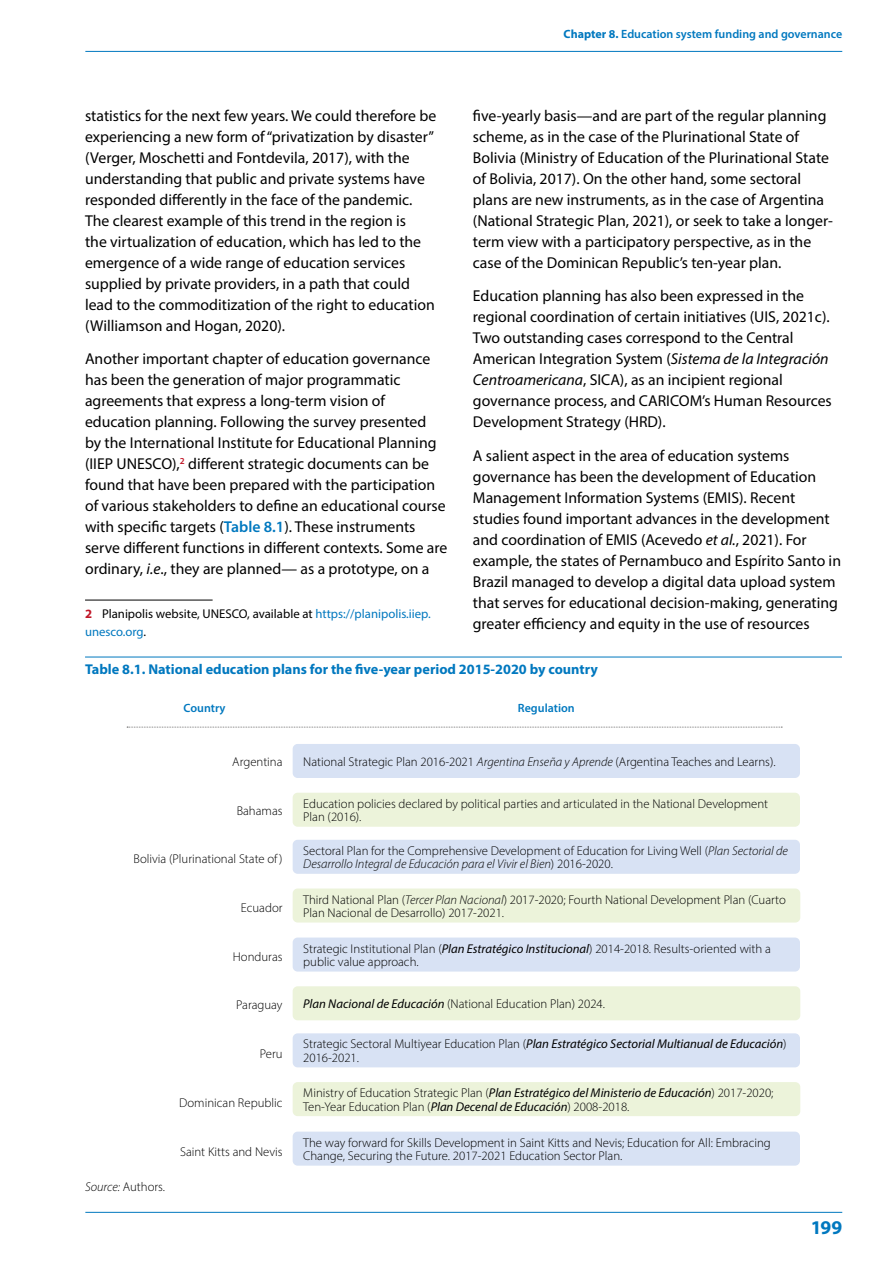
<style>
.page{position:relative;width:893px;height:1263px;background:#fff}
.page>*{position:absolute;margin:0;border:0;box-sizing:border-box;transform-origin:0 0}
.t1{font:700 19.5px "Myriad Pro";color:#0078bf}
.uns-body-columns{font:15.75px/21px "Myriad Pro";color:#000}
.Chart_Heading{font:700 14.25px "Myriad Pro";color:#0078bf}
.Chart_Text{font:300 12.75px/13.5px "Myriad Pro";color:#000}
.uns_footnotes{font:12.75px/18px "Myriad Pro";color:#000}
.uns-chart-text-alt{font:300 12.75px "Myriad Pro";color:#000}
.Chart_Text-2{font:600 12px "Myriad Pro";color:#0078bf}
.s1{font-weight:700}
.s2{font-weight:600;color:#0078bf}
.s3{font-style:italic}
.s4{font-weight:700;color:#c11728}
.s5{color:#0078bf}
.s6{font-weight:400;font-style:italic}
</style>
<div class="page">
<hr style="left:85px;top:51px;width:757px;height:1px;background:#0078bf">
<hr style="left:85px;top:1212px;width:757px;height:1px;background:#0078bf">
<div style="left:293px;top:1083px;width:506px;height:32px;background:#ecf3da;border-radius:4px"></div>
<div style="left:293px;top:1082px;width:507px;height:34px;border:2px solid #ecf3da;border-radius:4px"></div>
<div style="left:293px;top:1034px;width:506px;height:33px;background:#d8e2f4;border-radius:4px"></div>
<div style="left:293px;top:1033px;width:507px;height:34px;border:2px solid #d8e2f4;border-radius:4px"></div>
<div style="left:293px;top:987px;width:506px;height:32px;background:#ecf3da;border-radius:4px"></div>
<div style="left:293px;top:986px;width:507px;height:34px;border:2px solid #ecf3da;border-radius:4px"></div>
<div style="left:293px;top:938px;width:506px;height:33px;background:#d8e2f4;border-radius:4px"></div>
<div style="left:293px;top:937px;width:507px;height:34px;border:2px solid #d8e2f4;border-radius:4px"></div>
<div style="left:293px;top:889px;width:506px;height:33px;background:#ecf3da;border-radius:4px"></div>
<div style="left:293px;top:888px;width:507px;height:34px;border:2px solid #ecf3da;border-radius:4px"></div>
<div style="left:293px;top:840px;width:506px;height:33px;background:#d8e2f4;border-radius:4px"></div>
<div style="left:293px;top:840px;width:507px;height:34px;border:2px solid #d8e2f4;border-radius:4px"></div>
<div style="left:293px;top:793px;width:506px;height:33px;background:#ecf3da;border-radius:4px"></div>
<div style="left:293px;top:793px;width:507px;height:34px;border:2px solid #ecf3da;border-radius:4px"></div>
<div style="left:293px;top:745px;width:506px;height:32px;background:#d8e2f4;border-radius:4px"></div>
<div style="left:293px;top:744px;width:507px;height:34px;border:2px solid #d8e2f4;border-radius:4px"></div>
<div style="left:293px;top:1132px;width:506px;height:33px;background:#d8e2f4;border-radius:4px"></div>
<div style="left:293px;top:1131px;width:507px;height:35px;border:2px solid #d8e2f4;border-radius:4px"></div>
<svg style="left:127px;top:727px;width:655px;height:1px"></svg>
<hr style="left:85px;top:657px;width:757px;height:1px;background:#0078bf">
<hr style="left:85px;top:600px;width:128px;height:1px;background:#000">
<p class="Chart_Text-2" style="left:564px;top:27px;width:280px"><span class="s1">Chapter 8.</span> Education system funding and governance</p>
<p class="uns-body-columns" style="left:85px;top:104px;width:353px">statistics for the next few years. We could therefore be experiencing a new form of “privatization by disaster” (Verger, Moschetti and Fontdevila, 2017), with the understanding that public and private systems have responded differently in the face of the pandemic.<br>The clearest example of this trend in the region is<br>the virtualization of education, which has led to the emergence of a wide range of education services supplied by private providers, in a path that could lead to the commoditization of the right to education (Williamson and Hogan, 2020).</p>
<p class="uns-body-columns" style="left:85px;top:348px;width:364px">Another important chapter of education governance has been the generation of major programmatic agreements that express a long-term vision of education planning. Following the survey presented<br>by the International Institute for Educational Planning (IIEP UNESCO),<sup>2</sup> different strategic documents can be found that have been prepared with the participation of various stakeholders to define an educational course with specific targets (<span class="s2">Table 8.1</span>). These instruments serve different functions in different contexts. Some are ordinary, <span class="s3">i.e</span>., they are planned— as a prototype, on a</p>
<p class="uns_footnotes" style="left:85px;top:605px;width:347px"><span class="s4">2</span> Planipolis website, UNESCO, available at <span class="s5">https://planipolis.iiep. unesco.org</span>.</p>
<p class="uns-body-columns" style="left:473px;top:104px;width:362px">five-yearly basis—and are part of the regular planning scheme, as in the case of the Plurinational State of Bolivia (Ministry of Education of the Plurinational State of Bolivia, 2017). On the other hand, some sectoral plans are new instruments, as in the case of Argentina (National Strategic Plan, 2021), or seek to take a longer&shy;term view with a participatory perspective, as in the case of the Dominican Republic’s ten-year plan.</p>
<p class="uns-body-columns" style="left:473px;top:285px;width:360px">Education planning has also been expressed in the regional coordination of certain initiatives (UIS, 2021c).<br>Two outstanding cases correspond to the Central American Integration System (<span class="s3">Sistema de la Integración Centroamericana</span>, SICA), as an incipient regional governance process, and CARICOM’s Human Resources Development Strategy (HRD).</p>
<p class="uns-body-columns" style="left:473px;top:445px;width:370px">A salient aspect in the area of education systems governance has been the development of Education Management Information Systems (EMIS). Recent studies found important advances in the development and coordination of EMIS (Acevedo <span class="s3">et al.</span>, 2021). For example, the states of Pernambuco and Espírito Santo in Brazil managed to develop a digital data upload system that serves for educational decision-making, generating greater efficiency and equity in the use of resources</p>
<p class="Chart_Heading" style="left:85px;top:660px;width:514px">Table 8.1. National education plans for the five-year period 2015-2020 by country</p>
<p class="Chart_Text-2" style="left:184px;top:700px;width:44px">Country</p>
<p class="Chart_Text" style="left:232px;top:755px;width:52px">Argentina</p>
<p class="Chart_Text" style="left:237px;top:803px;width:47px">Bahamas</p>
<p class="Chart_Text" style="left:134px;top:852px;width:150px">Bolivia (Plurinational State of )</p>
<p class="Chart_Text" style="left:241px;top:901px;width:43px">Ecuador</p>
<p class="Chart_Text" style="left:233px;top:949px;width:51px">Honduras</p>
<p class="Chart_Text" style="left:236px;top:998px;width:48px">Paraguay</p>
<p class="Chart_Text" style="left:260px;top:1047px;width:24px">Peru</p>
<p class="Chart_Text" style="left:179px;top:1096px;width:105px">Dominican Republic</p>
<p class="Chart_Text" style="left:180px;top:1144px;width:104px">Saint Kitts and Nevis</p>
<p class="uns-chart-text-alt" style="left:85px;top:1179px;width:82px"><span class="s3">Source:</span> Authors.</p>
<p class="Chart_Text-2" style="left:518px;top:700px;width:58px">Regulation</p>
<p class="Chart_Text" style="left:303px;top:755px;width:474px">National Strategic Plan 2016-2021 <span class="s3">Argentina Enseña y Aprende</span> (Argentina Teaches and Learns).</p>
<p class="Chart_Text" style="left:303px;top:797px;width:466px">Education policies declared by political parties and articulated in the National Development<br>Plan (2016).</p>
<p class="Chart_Text" style="left:303px;top:844px;width:486px">Sectoral Plan for the Comprehensive Development of Education for Living Well (<span class="s3">Plan Sectorial de<br>Desarrollo Integral de Educación para el Vivir el Bien</span>) 2016-2020.</p>
<p class="Chart_Text" style="left:303px;top:892px;width:484px">Third National Plan (<span class="s3">Tercer Plan Nacional</span>) 2017-2020; Fourth National Development Plan (Cuarto<br>Plan Nacional de Desarrollo) 2017-2021.</p>
<p class="Chart_Text" style="left:303px;top:941px;width:469px">Strategic Institutional Plan (<span class="s6">Plan Estratégico Institucional</span>) 2014-2018. Results-oriented with a public value approach.</p>
<p class="Chart_Text" style="left:303px;top:997px;width:303px"><span class="s6">Plan Nacional de Educación</span> (National Education Plan) 2024.</p>
<p class="Chart_Text" style="left:303px;top:1037px;width:485px">Strategic Sectoral Multiyear Education Plan (<span class="s6">Plan Estratégico Sectorial Multianual de Educación</span>)<br>2016-2021.</p>
<p class="Chart_Text" style="left:303px;top:1086px;width:472px">Ministry of Education Strategic Plan (<span class="s6">Plan Estratégico del Ministerio de Educación</span>) 2017-2020;<br>Ten-Year Education Plan (<span class="s6">Plan Decenal de Educación</span>) 2008-2018.</p>
<p class="Chart_Text" style="left:303px;top:1135px;width:469px">The way forward for Skills Development in Saint Kitts and Nevis; Education for All: Embracing<br>Change, Securing the Future. 2017-2021 Education Sector Plan.</p>
<p class="t1" style="left:811px;top:1215px;width:33px">199</p>
</div>
